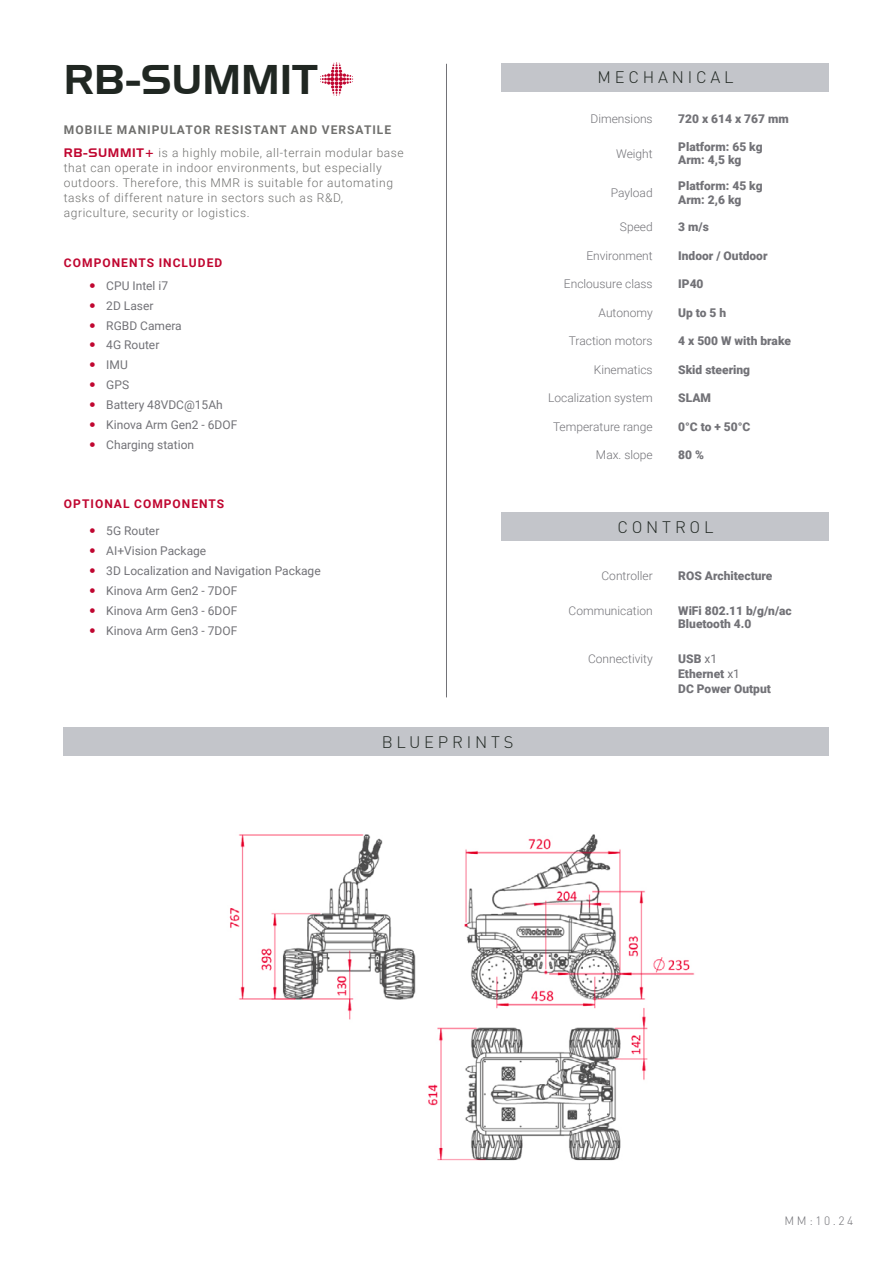
<style>
.page{position:relative;width:893px;height:1263px;background:#fff}
.page>*{position:absolute;margin:0;border:0;box-sizing:border-box;transform-origin:0 0}
.t1{font:40.35px "Handel Gothic BT";color:#202722}
.t2{font:300 16.5px "DIN Pro";letter-spacing:.23em;color:#202722}
.t3{font:12px/20px "Roboto";color:#727277}
.t4{font:900 12px/13.5px "Roboto";color:#727277}
.t5{font:300 12px/15px "Roboto";letter-spacing:.05em;color:#70706e}
.t6{font:300 12px "Roboto";color:#727277}
.t7{font:700 12px/23px "Roboto";letter-spacing:.085em;color:#70706e}
.t8{font:700 12px "Roboto";letter-spacing:.085em;color:#c00630}
.t9{font:300 12px "DIN Pro";color:#727277}
.s1{font-family:"Handel Gothic BT";font-weight:400;color:#c00630}
.s2{font-weight:300}
.s3{font-weight:400}
</style>
<div class="page">
<div style="left:501px;top:64px;width:328px;height:28px;background:#c3c5ca"></div>
<div style="left:501px;top:513px;width:328px;height:28px;background:#c3c5ca"></div>
<div style="left:64px;top:728px;width:765px;height:28px;background:#c3c5ca"></div>
<hr style="left:446px;top:64px;width:1px;height:633px;background:#727277">
<img style="left:229px;top:834px;width:466px;height:327px">
<svg style="left:320px;top:62px;width:33px;height:34px"></svg>
<h1 class="t1" style="left:64px;top:55px;width:255px">RB-SUMMIT</h1>
<p class="t7" style="left:64px;top:118px;width:342px">MOBILE MANIPULATOR RESISTANT AND VERSATILE<br><span class="s1">RB-SUMMIT+</span> <span class="s2">is a highly mobile, all-terrain modular base</span></p>
<p class="t5" style="left:64px;top:160px;width:331px">that can operate in indoor environments, but especially outdoors. Therefore, this MMR is suitable for automating tasks of different nature in sectors such as R&amp;D, agriculture, security or logistics.</p>
<p class="t8" style="left:64px;top:254px;width:160px">COMPONENTS INCLUDED</p>
<p class="t3" style="left:106px;top:275px;width:133px">CPU Intel i7<br>2D Laser<br>RGBD Camera<br>4G Router<br>IMU<br>GPS<br>Battery 48VDC@15Ah<br>Kinova Arm Gen2 - 6DOF<br>Charging station</p>
<p class="t8" style="left:64px;top:495px;width:162px">OPTIONAL COMPONENTS</p>
<p class="t3" style="left:106px;top:520px;width:216px">5G Router<br>AI+Vision Package<br>3D Localization and Navigation Package<br>Kinova Arm Gen2 - 7DOF<br>Kinova Arm Gen3 - 6DOF<br>Kinova Arm Gen3 - 7DOF</p>
<h2 class="t2" style="left:382px;top:729px;width:133px">BLUEPRINTS</h2>
<h2 class="t2" style="left:597px;top:65px;width:138px">MECHANICAL</h2>
<p class="t6" style="left:591px;top:111px;width:64px">Dimensions</p>
<p class="t4" style="left:678px;top:112px;width:112px">720 x 614 x 767 mm</p>
<p class="t6" style="left:616px;top:145px;width:38px">Weight</p>
<p class="t4" style="left:678px;top:139px;width:86px">Platform: 65 kg<br>Arm: 4,5 kg</p>
<p class="t6" style="left:611px;top:184px;width:43px">Payload</p>
<p class="t4" style="left:678px;top:179px;width:86px">Platform: 45 kg<br>Arm: 2,6 kg</p>
<p class="t6" style="left:620px;top:218px;width:34px">Speed</p>
<p class="t4" style="left:678px;top:220px;width:32px">3 m/s</p>
<p class="t6" style="left:586px;top:247px;width:68px">Environment</p>
<p class="t4" style="left:678px;top:248px;width:91px">Indoor / Outdoor</p>
<p class="t6" style="left:564px;top:275px;width:90px">Enclousure class</p>
<p class="t4" style="left:678px;top:277px;width:27px">IP40</p>
<p class="t6" style="left:599px;top:304px;width:56px">Autonomy</p>
<p class="t4" style="left:678px;top:305px;width:50px">Up to 5 h</p>
<p class="t6" style="left:569px;top:332px;width:85px">Traction motors</p>
<p class="t4" style="left:678px;top:334px;width:114px">4 x 500 W with brake</p>
<p class="t6" style="left:594px;top:361px;width:60px">Kinematics</p>
<p class="t4" style="left:678px;top:362px;width:73px">Skid steering</p>
<p class="t6" style="left:548px;top:389px;width:106px">Localization system</p>
<p class="t4" style="left:678px;top:391px;width:34px">SLAM</p>
<p class="t6" style="left:553px;top:418px;width:101px">Temperature range</p>
<p class="t4" style="left:678px;top:419px;width:74px">0°C to + 50°C</p>
<p class="t6" style="left:596px;top:446px;width:58px">Max. slope</p>
<p class="t4" style="left:678px;top:448px;width:27px">80 %</p>
<h2 class="t2" style="left:617px;top:514px;width:97px">CONTROL</h2>
<p class="t6" style="left:601px;top:567px;width:53px">Controller</p>
<p class="t4" style="left:678px;top:568px;width:96px">ROS Architecture</p>
<p class="t6" style="left:569px;top:602px;width:86px">Communication</p>
<p class="t4" style="left:678px;top:603px;width:115px">WiFi 802.11 b/g/n/ac<br>Bluetooth 4.0</p>
<p class="t6" style="left:588px;top:650px;width:66px">Connectivity</p>
<p class="t4" style="left:678px;top:650px;width:94px;line-height:15px">USB <span class="s3">x1<br></span>Ethernet <span class="s3">x1<br></span>DC Power Output</p>
<p class="t9" style="left:784px;top:1211px;width:70px">MM:10.24</p>
</div>
